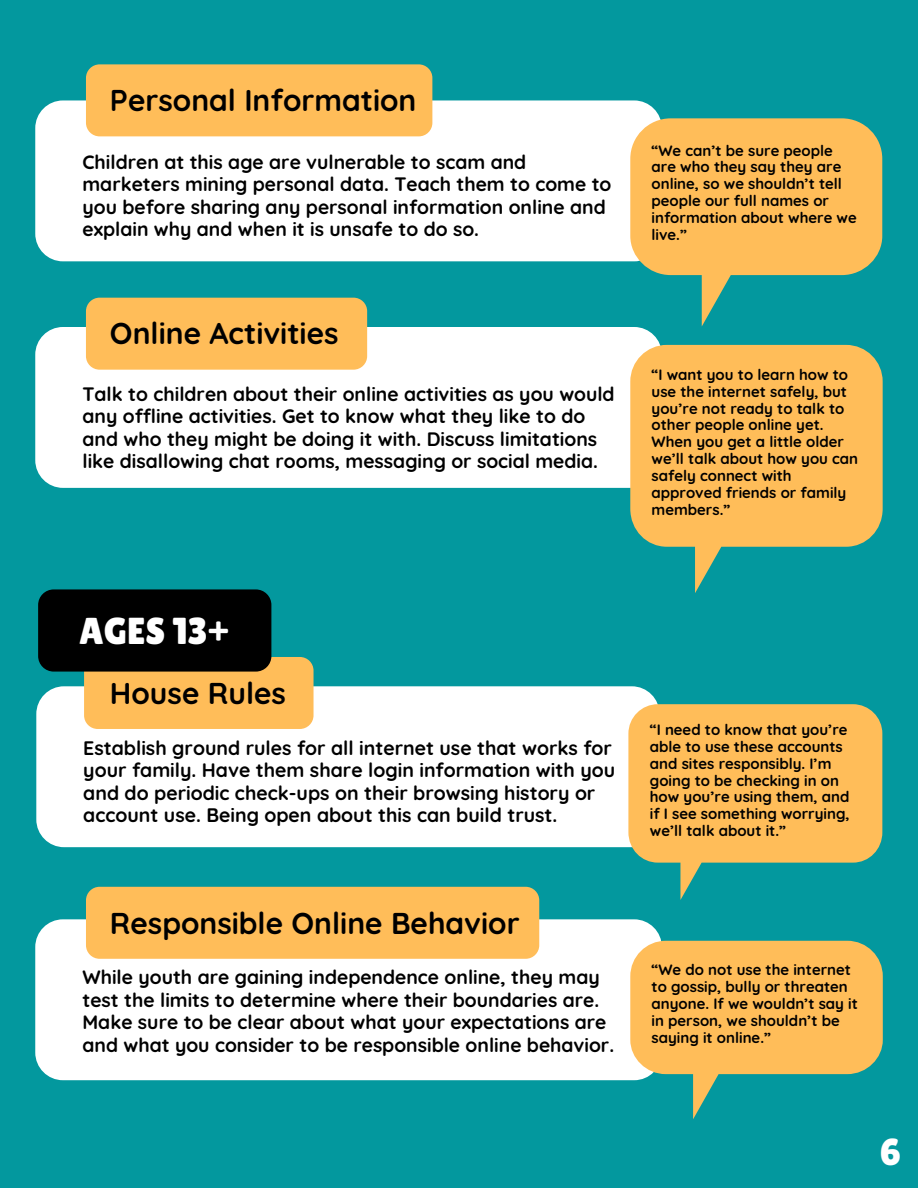
<style>
.page{position:relative;width:918px;height:1188px;background:#03989e}
.page>*{position:absolute;margin:0;border:0;box-sizing:border-box;transform-origin:0 0}
.t1{font:37.5px "Lilita One";color:#fff}
.t2{font:700 30px "Quicksand";color:#000}
.t3{font:700 19.5px/22.5px "Quicksand";color:#000}
.t4{font:700 19.35px/22.5px "Quicksand";color:#000}
.t5{font:700 15px/16.8px "Quicksand";color:#000}
</style>
<div class="page">
<div style="left:36px;top:686px;width:624px;height:161px;background:#fff;border-radius:28px"></div>
<div style="left:84px;top:657px;width:230px;height:72px;background:#ffbd59;border-radius:14px"></div>
<div style="left:38px;top:589px;width:233px;height:83px;background:#000;border-radius:15px"></div>
<svg style="left:628px;top:704px;width:254px;height:196px;fill:#ffbd59"></svg>
<div style="left:35px;top:100px;width:627px;height:161px;background:#fff;border-radius:28px"></div>
<div style="left:86px;top:64px;width:346px;height:72px;background:#ffbd59;border-radius:14px"></div>
<svg style="left:630px;top:118px;width:252px;height:208px;fill:#ffbd59"></svg>
<div style="left:35px;top:327px;width:627px;height:161px;background:#fff;border-radius:28px"></div>
<div style="left:86px;top:298px;width:281px;height:72px;background:#ffbd59;border-radius:14px"></div>
<svg style="left:630px;top:345px;width:253px;height:248px;fill:#ffbd59"></svg>
<div style="left:35px;top:919px;width:627px;height:161px;background:#fff;border-radius:28px"></div>
<div style="left:86px;top:887px;width:453px;height:72px;background:#ffbd59;border-radius:14px"></div>
<svg style="left:630px;top:941px;width:253px;height:178px;fill:#ffbd59"></svg>
<p class="t2" style="left:110px;top:81px;width:308px">Personal Information</p>
<p class="t4" style="left:82px;top:150px;width:531px">Children at this age are vulnerable to scam and marketers mining personal data. Teach them to come to you before sharing any personal information online and explain why and when it is unsafe to do so.</p>
<p class="t2" style="left:110px;top:314px;width:230px">Online Activities</p>
<p class="t4" style="left:82px;top:382px;width:534px">Talk to children about their online activities as you would any offline activities. Get to know what they like to do and who they might be doing it with. Discuss limitations like disallowing chat rooms, messaging or social media.</p>
<p class="t5" style="left:652px;top:141px;width:207px">“We can’t be sure people are who they say they are online, so we shouldn’t tell people our full names or information about where we live.”</p>
<p class="t5" style="left:652px;top:366px;width:208px">“I want you to learn how to use the internet safely, but you’re not ready to talk to other people online yet.<br>When you get a little older we’ll talk about how you can safely connect with approved friends or family members.”</p>
<p class="t1" style="left:79px;top:609px;width:152px">AGES 13+</p>
<p class="t2" style="left:110px;top:674px;width:177px">House Rules</p>
<p class="t3" style="left:83px;top:736px;width:533px">Establish ground rules for all internet use that works for your family. Have them share login information with you and do periodic check-ups on their browsing history or account use. Being open about this can build trust.</p>
<p class="t2" style="left:110px;top:904px;width:411px">Responsible Online Behavior</p>
<p class="t5" style="left:650px;top:721px;width:201px">“I need to know that you’re able to use these accounts and sites responsibly. I’m going to be checking in on how you’re using them, and if I see something worrying, we’ll talk about it.”</p>
<p class="t4" style="left:82px;top:965px;width:533px">While youth are gaining independence online, they may test the limits to determine where their boundaries are.<br>Make sure to be clear about what your expectations are and what you consider to be responsible online behavior.</p>
<p class="t5" style="left:652px;top:961px;width:208px">“We do not use the internet to gossip, bully or threaten anyone. If we wouldn’t say it in person, we shouldn’t be saying it online.”</p>
<p class="t1" style="left:880px;top:1131px;width:23px">6</p>
</div>
